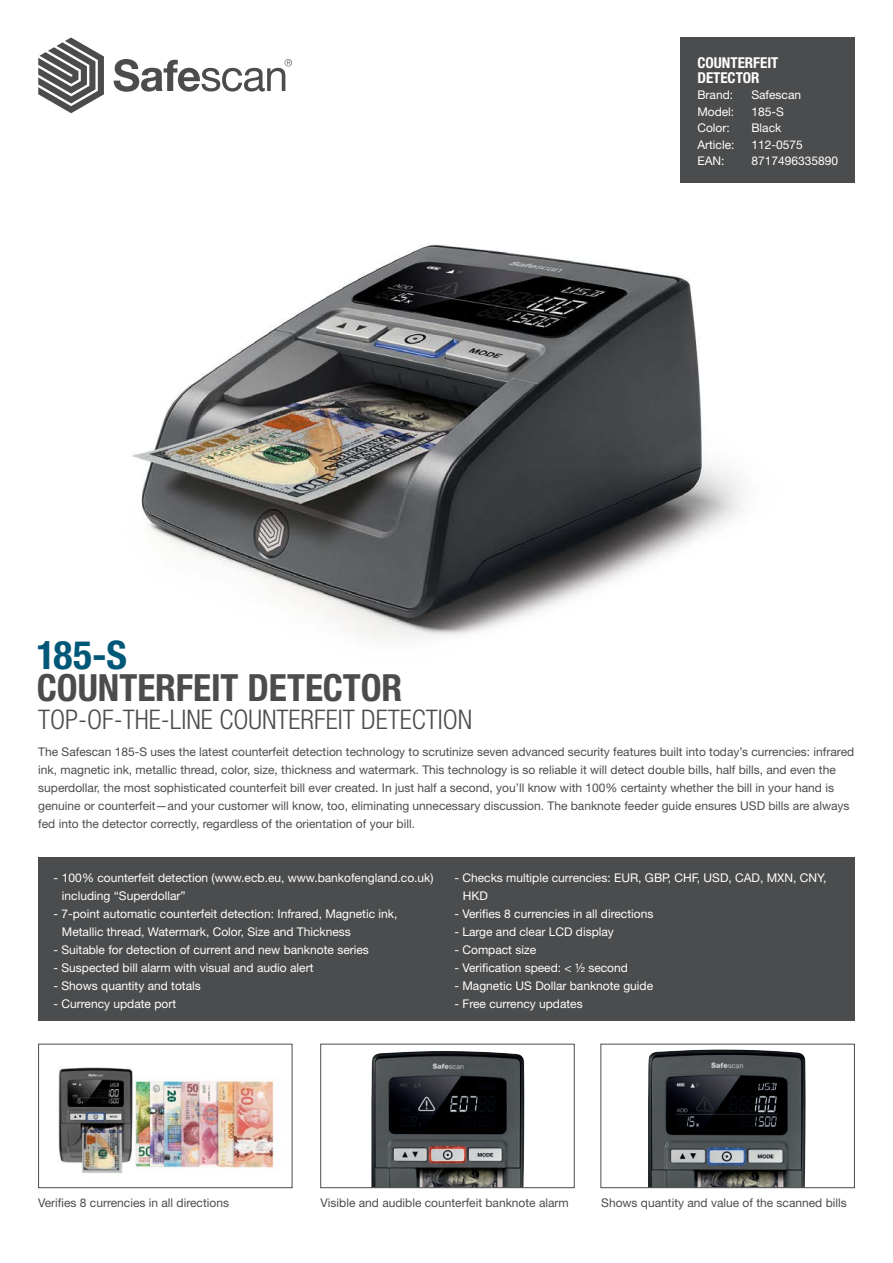
<style>
.page{position:relative;width:893px;height:1263px;background:#fff}
.page>*{position:absolute;margin:0;border:0;box-sizing:border-box;transform-origin:0 0}
.t1{font:700 condensed 39.45px "Helvetica Neue LT Std";color:#005879}
.t2{font:700 condensed 37.5px "Helvetica Neue LT Std";letter-spacing:-.005em;color:#4b4c4d}
.t3{font:300 condensed 27px "Helvetica Neue LT Std";color:#4b4c4d}
.t4{font:700 condensed 15px "Helvetica Neue LT Std";color:#fff}
.Platte_tekst{font:12px/18px "Helvetica Neue LT Std";color:#4b4c4d}
.Tabel{font:12px/18px "Helvetica Neue LT Std";color:#fff}
</style>
<div class="page">
<div style="left:680px;top:37px;width:175px;height:146px;background:#4b4c4d"></div>
<svg style="left:38px;top:37px;width:66px;height:76px"></svg>
<svg style="left:114px;top:59px;width:178px;height:33px"></svg>
<div style="left:38px;top:857px;width:817px;height:163px;background:#4b4c4d"></div>
<img style="left:371px;top:1051px;width:154px;height:135px">
<div style="left:321px;top:1044px;width:253px;height:144px;border:1px solid #4b4c4d"></div>
<img style="left:58px;top:1067px;width:216px;height:107px">
<div style="left:38px;top:1044px;width:254px;height:144px;border:1px solid #4b4c4d"></div>
<img style="left:648px;top:1049px;width:158px;height:137px">
<div style="left:601px;top:1044px;width:253px;height:144px;border:1px solid #4b4c4d"></div>
<img style="left:132px;top:244px;width:610px;height:398px">
<p class="t1" style="left:37px;top:631px;width:92px">185-S</p>
<p class="t3" style="left:38px;top:703px;width:436px">TOP-OF-THE-LINE COUNTERFEIT DETECTION</p>
<p class="t2" style="left:37px;top:665px;width:367px">COUNTERFEIT DETECTOR</p>
<p class="t4" style="left:697px;top:53px;width:83px">COUNTERFEIT</p>
<p class="t4" style="left:697px;top:68px;width:64px">DETECTOR</p>
<p class="Tabel" style="left:697px;top:86px;width:37px">Brand:</p>
<p class="Tabel" style="left:751px;top:86px;width:51px">Safescan</p>
<p class="Tabel" style="left:697px;top:102px;width:38px">Model:</p>
<p class="Tabel" style="left:751px;top:102px;width:34px">185-S</p>
<p class="Tabel" style="left:697px;top:119px;width:34px">Color:</p>
<p class="Tabel" style="left:751px;top:119px;width:31px">Black</p>
<p class="Tabel" style="left:697px;top:135px;width:39px">Article:</p>
<p class="Tabel" style="left:751px;top:135px;width:53px">112-0575</p>
<p class="Tabel" style="left:697px;top:152px;width:29px">EAN:</p>
<p class="Tabel" style="left:751px;top:152px;width:88px">8717496335890</p>
<p class="Platte_tekst" style="left:38px;top:743px;width:817px">The Safescan 185-S uses the latest counterfeit detection technology to scrutinize seven advanced security features built into today’s currencies: infrared</p>
<p class="Platte_tekst" style="left:38px;top:761px;width:799px">ink, magnetic ink, metallic thread, color, size, thickness and watermark. This technology is so reliable it will detect double bills, half bills, and even the</p>
<p class="Platte_tekst" style="left:38px;top:779px;width:797px">superdollar, the most sophisticated counterfeit bill ever created. In just half a second, you’ll know with 100% certainty whether the bill in your hand is</p>
<p class="Platte_tekst" style="left:38px;top:797px;width:813px">genuine or counterfeit—and your customer will know, too, eliminating unnecessary discussion. The banknote feeder guide ensures USD bills are always fed into the detector correctly, regardless of the orientation of your bill.</p>
<p class="Tabel" style="left:62px;top:869px;width:373px;text-indent:-9px">- 100% counterfeit detection (www.ecb.eu, www.bankofengland.co.uk) including “Superdollar”</p>
<p class="Tabel" style="left:62px;top:905px;width:337px;text-indent:-9px">- 7-point automatic counterfeit detection: Infrared, Magnetic ink,<br>Metallic thread, Watermark, Color, Size and Thickness</p>
<p class="Tabel" style="left:53px;top:941px;width:317px">- Suitable for detection of current and new banknote series</p>
<p class="Tabel" style="left:53px;top:959px;width:262px">- Suspected bill alarm with visual and audio alert</p>
<p class="Tabel" style="left:53px;top:977px;width:149px">- Shows quantity and totals</p>
<p class="Tabel" style="left:53px;top:995px;width:124px">- Currency update port</p>
<p class="Tabel" style="left:463px;top:869px;width:365px;text-indent:-9px">- Checks multiple currencies: EUR, GBP, CHF, USD, CAD, MXN, CNY,<br>HKD</p>
<p class="Tabel" style="left:454px;top:905px;width:200px">- Verifies 8 currencies in all directions</p>
<p class="Tabel" style="left:454px;top:923px;width:161px">- Large and clear LCD display</p>
<p class="Tabel" style="left:454px;top:941px;width:83px">- Compact size</p>
<p class="Tabel" style="left:454px;top:959px;width:175px">- Verification speed: &lt; ½ second</p>
<p class="Tabel" style="left:454px;top:977px;width:200px">- Magnetic US Dollar banknote guide</p>
<p class="Tabel" style="left:454px;top:995px;width:130px">- Free currency updates</p>
<p class="Platte_tekst" style="left:38px;top:1194px;width:192px">Verifies 8 currencies in all directions</p>
<p class="Platte_tekst" style="left:321px;top:1194px;width:250px">Visible and audible counterfeit banknote alarm</p>
<p class="Platte_tekst" style="left:601px;top:1194px;width:247px">Shows quantity and value of the scanned bills</p>
</div>
